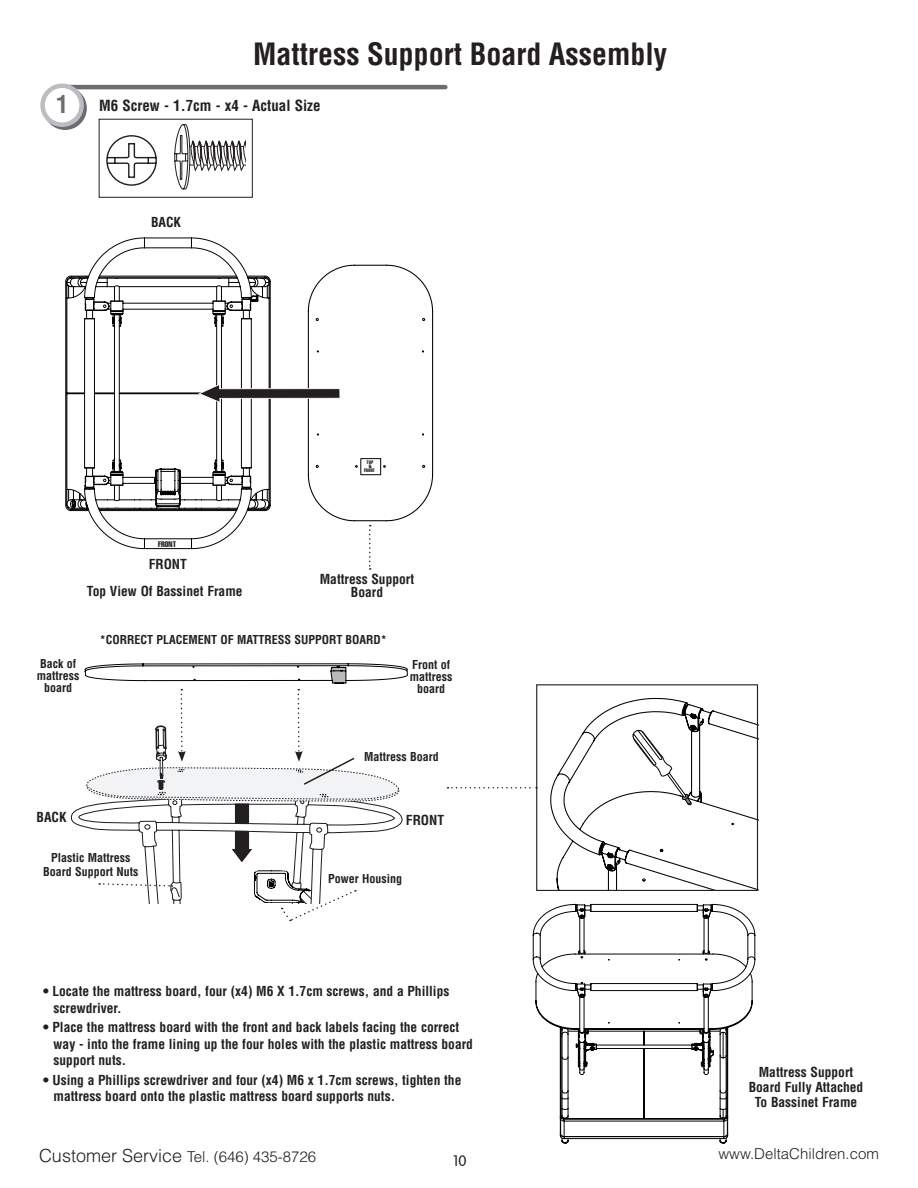
<style>
.page{position:relative;width:918px;height:1188px;background:#fff}
.page>*{position:absolute;margin:0;border:0;box-sizing:border-box;transform-origin:0 0}
.Headers{font:700 condensed 30px "Helvetica";color:#231f20}
.t1{font:700 condensed 24px "Helvetica LT Std";color:#6c6d70}
.t2{font:300 18px "Helvetica";color:#231f20}
.t3{font:300 15px "Helvetica";color:#231f20}
.Callouts{font:700 condensed 15px "Helvetica";color:#231f20}
.t4{font:300 15px "VAG Rounded";color:#231f20}
.Bullets{font:700 condensed 13.5px/16.5px "Helvetica";color:#231f20}
.Callouts-2{font:700 condensed 13.5px/15px "Helvetica";color:#231f20;text-align:center}
.Callouts-3{font:700 condensed 12px/12px "Helvetica";color:#231f20;text-align:center}
.t5{font:7.95px "Helvetica LT Std Comp";color:#231f20}
.t6{font:4.95px/4.1px "Helvetica LT Std Comp";color:#231f20;text-align:center}
</style>
<div class="page">
<hr style="left:67px;top:85px;width:378px;height:4px;background:#6c6d70">
<svg style="left:46px;top:89px;width:39px;height:39px"></svg>
<div style="left:43px;top:86px;width:44px;height:44px;border:4px solid #6c6d70;border-radius:50%"></div>
<svg style="left:43px;top:86px;width:39px;height:39px"></svg>
<div style="left:40px;top:83px;width:44px;height:44px;border:4px solid #bcbdc0;border-radius:50%"></div>
<svg style="left:448px;top:787px;width:88px;height:2px"></svg>
<svg style="left:174px;top:124px;width:72px;height:66px"></svg>
<svg style="left:106px;top:135px;width:51px;height:51px"></svg>
<div style="left:99px;top:119px;width:154px;height:79px;border:1px solid #231f20"></div>
<svg style="left:70px;top:663px;width:338px;height:258px"></svg>
<svg style="left:550px;top:698px;width:206px;height:191px"></svg>
<svg style="left:68px;top:238px;width:174px;height:274px"></svg>
<svg style="left:85px;top:264px;width:349px;height:306px"></svg>
<div style="left:536px;top:684px;width:222px;height:207px;border:1px solid #231f20"></div>
<svg style="left:532px;top:904px;width:224px;height:240px"></svg>
<p class="t1" style="left:56px;top:89px;width:13px">1</p>
<p class="Headers" style="left:253px;top:36px;width:416px">Mattress Support Board Assembly</p>
<p class="Callouts" style="left:99px;top:96px;width:223px">M6 Screw - 1.7cm - x4 - Actual Size</p>
<p class="Callouts-2" style="left:151px;top:215px;width:32px">BACK</p>
<p class="t5" style="left:158px;top:539px;width:20px">FRONT</p>
<p class="Callouts-2" style="left:149px;top:557px;width:40px">FRONT</p>
<p class="Callouts-2" style="left:87px;top:584px;width:157px">Top View Of Bassinet Frame</p>
<p class="t6" style="left:364px;top:460px;width:12px">TOP<br>&amp;<br>FRONT</p>
<p class="Callouts-2" style="left:320px;top:572px;width:96px;line-height:13.5px">Mattress Support<br>Board</p>
<p class="Callouts-3" style="left:100px;top:634px;width:289px">*CORRECT PLACEMENT OF MATTRESS SUPPORT BOARD*</p>
<p class="Callouts-3" style="left:37px;top:657px;width:44px">Back of mattress board</p>
<p class="Callouts-3" style="left:410px;top:659px;width:44px">Front of mattress board</p>
<p class="Callouts-3" style="left:364px;top:750px;width:76px">Mattress Board</p>
<p class="Callouts-2" style="left:37px;top:810px;width:32px">BACK</p>
<p class="Callouts-2" style="left:406px;top:813px;width:40px">FRONT</p>
<p class="Callouts-3" style="left:51px;top:852px;width:81px">Plastic Mattress</p>
<p class="Callouts-3" style="left:43px;top:865px;width:97px">Board Support Nuts</p>
<p class="Callouts-3" style="left:328px;top:872px;width:75px">Power Housing</p>
<p class="Bullets" style="left:54px;top:983px;width:397px;text-indent:-10px">• Locate the mattress board, four (x4) M6 X 1.7cm screws, and a Phillips screwdriver.</p>
<p class="Bullets" style="left:54px;top:1019px;width:421px;text-indent:-10px">• Place the mattress board with the front and back labels facing the correct way - into the frame lining up the four holes with the plastic mattress board support nuts.</p>
<p class="Bullets" style="left:54px;top:1072px;width:409px;text-indent:-10px">• Using a Phillips screwdriver and four (x4) M6 x 1.7cm screws, tighten the mattress board onto the plastic mattress board supports nuts.</p>
<p class="Callouts-2" style="left:749px;top:1065px;width:116px">Mattress Support<br>Board Fully Attached<br>To Bassinet Frame</p>
<p class="t3" style="left:187px;top:1147px;width:131px">Tel. (646) 435-8726</p>
<p class="t3" style="left:718px;top:1145px;width:162px">www.DeltaChildren.com</p>
<h3 class="t2" style="left:39px;top:1144px;width:145px">Customer Service</h3>
<p class="t4" style="left:453px;top:1152px;width:15px">10</p>
</div>
